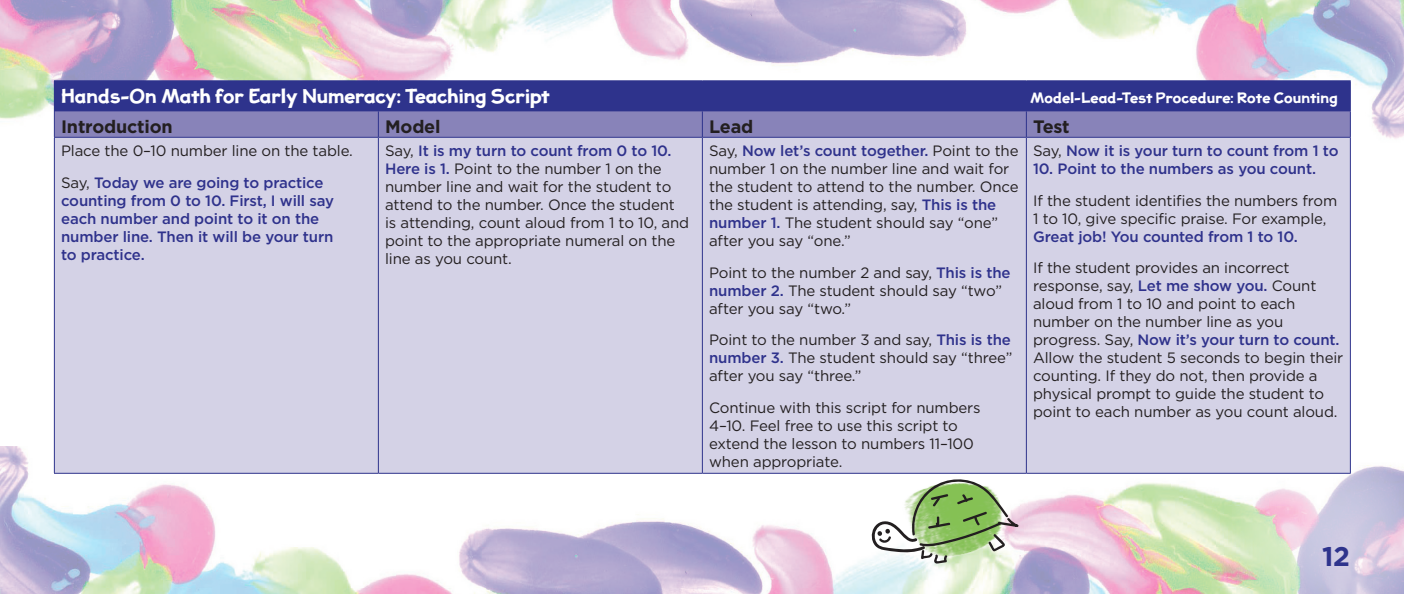
<style>
.page{position:relative;width:1404px;height:594px;background:#fff}
.page>*{position:absolute;margin:0;border:0;box-sizing:border-box;transform-origin:0 0}
.t1{font:700 27px "Gotham";color:#2e338c}
.HOM_EN_Header{font:700 18px "Jolly Good Proper";color:#fff}
.HOM_EN_body{font:700 18px "Gotham";letter-spacing:-.01em;color:#231f20}
.Teaching_Pamphlet_bo{font:15px/18px "Gotham";letter-spacing:-.01em;color:#231f20}
.Teaching_Pamphlet_bo-2{font:500 15px/18px "Gotham";letter-spacing:-.01em;color:#2f328c}
.HOM_EN_Header-2{font:700 13.5px "Jolly Good Proper";color:#fff}
.s1{font-weight:400;color:#231f20}
.s2{font-weight:500;color:#2f328c}
</style>
<div class="page">
<img style="left:0;top:0;width:1404px;height:182px">
<img style="left:0;top:446px;width:1232px;height:148px">
<svg style="left:1232px;top:465px;width:172px;height:129px;background:#d7d4db"></svg>
<div style="left:54px;top:81px;width:1296px;height:30px;background:#2e338c"></div>
<svg style="left:55px;top:111px;width:1295px;height:26px;background:#8581b7"></svg>
<div style="left:55px;top:138px;width:1295px;height:335px;background:#d4d2e6"></div>
<hr style="left:54px;top:138px;width:1px;height:335px;background:#2e338c">
<hr style="left:378px;top:138px;width:1px;height:335px;background:#2e338c">
<hr style="left:702px;top:138px;width:1px;height:335px;background:#2e338c">
<hr style="left:1026px;top:138px;width:1px;height:335px;background:#2e338c">
<hr style="left:1350px;top:138px;width:1px;height:335px;background:#2e338c">
<hr style="left:54px;top:473px;width:324px;height:1px;background:#2e338c">
<hr style="left:378px;top:473px;width:324px;height:1px;background:#2e338c">
<hr style="left:702px;top:473px;width:324px;height:1px;background:#2e338c">
<hr style="left:1026px;top:473px;width:325px;height:1px;background:#2e338c">
<hr style="left:54px;top:80px;width:324px;height:1px;background:#2e338c">
<hr style="left:378px;top:80px;width:324px;height:1px;background:#2e338c">
<hr style="left:702px;top:80px;width:324px;height:1px;background:#2e338c">
<hr style="left:1026px;top:80px;width:325px;height:1px;background:#2e338c">
<hr style="left:1350px;top:81px;width:1px;height:30px;background:#2e338c">
<svg style="left:54px;top:111px;width:1px;height:26px"></svg>
<svg style="left:378px;top:111px;width:1px;height:26px"></svg>
<svg style="left:702px;top:111px;width:1px;height:26px"></svg>
<svg style="left:1026px;top:111px;width:1px;height:26px"></svg>
<svg style="left:1350px;top:111px;width:1px;height:26px"></svg>
<hr style="left:54px;top:137px;width:324px;height:1px;background:#2e338c">
<hr style="left:378px;top:137px;width:324px;height:1px;background:#2e338c">
<hr style="left:702px;top:137px;width:324px;height:1px;background:#2e338c">
<hr style="left:1026px;top:137px;width:325px;height:1px;background:#2e338c">
<img style="left:895px;top:467px;width:116px;height:102px">
<svg style="left:871px;top:477px;width:148px;height:87px"></svg>
<p class="HOM_EN_Header" style="left:61px;top:87px;width:490px">Hands-On Math for Early Numeracy: Teaching Script</p>
<p class="HOM_EN_Header-2" style="left:1030px;top:91px;width:309px">Model-Lead-Test Procedure: Rote Counting</p>
<p class="HOM_EN_body" style="left:61px;top:114px;width:113px">Introduction</p>
<p class="HOM_EN_body" style="left:385px;top:114px;width:57px">Model</p>
<p class="HOM_EN_body" style="left:709px;top:114px;width:46px">Lead</p>
<p class="HOM_EN_body" style="left:1033px;top:114px;width:38px">Test</p>
<p class="Teaching_Pamphlet_bo" style="left:61px;top:141px;width:293px">Place the 0–10 number line on the table.</p>
<p class="Teaching_Pamphlet_bo-2" style="left:61px;top:173px;width:275px"><span class="s1">Say,</span> Today we are going to practice counting from 0 to 10. First, I will say each number and point to it on the number line. Then it will be your turn to practice.</p>
<p class="Teaching_Pamphlet_bo" style="left:385px;top:141px;width:306px">Say, <span class="s2">It is my turn to count from 0 to 10.<br>Here is 1.</span> Point to the number 1 on the number line and wait for the student to attend to the number. Once the student is attending, count aloud from 1 to 10, and point to the appropriate numeral on the line as you count.</p>
<p class="Teaching_Pamphlet_bo" style="left:709px;top:141px;width:311px">Say, <span class="s2">Now let’s count together.</span> Point to the number 1 on the number line and wait for the student to attend to the number. Once the student is attending, say, <span class="s2">This is the number 1.</span> The student should say “one” after you say “one.”</p>
<p class="Teaching_Pamphlet_bo" style="left:709px;top:263px;width:303px">Point to the number 2 and say, <span class="s2">This is the number 2.</span> The student should say “two” after you say “two.”</p>
<p class="Teaching_Pamphlet_bo" style="left:709px;top:330px;width:305px;text-align:justify">Point to the number 3 and say, <span class="s2">This is the number 3.</span> The student should say “three” after you say “three.”</p>
<p class="Teaching_Pamphlet_bo" style="left:709px;top:398px;width:273px">Continue with this script for numbers<br>4–10. Feel free to use this script to extend the lesson to numbers 11–100 when appropriate.</p>
<p class="Teaching_Pamphlet_bo-2" style="left:1033px;top:142px;width:307px"><span class="s1">Say,</span> Now it is your turn to count from 1 to</p>
<p class="Teaching_Pamphlet_bo-2" style="left:1033px;top:160px;width:285px">10. Point to the numbers as you count.</p>
<p class="Teaching_Pamphlet_bo" style="left:1033px;top:191px;width:306px">If the student identifies the numbers from<br>1 to 10, give specific praise. For example,<br><span class="s2">Great job! You counted from 1 to 10.</span></p>
<p class="Teaching_Pamphlet_bo" style="left:1033px;top:258px;width:312px">If the student provides an incorrect response, say, <span class="s2">Let me show you.</span> Count aloud from 1 to 10 and point to each number on the number line as you progress. Say, <span class="s2">Now it’s your turn to count.<br></span>Allow the student 5 seconds to begin their counting. If they do not, then provide a physical prompt to guide the student to point to each number as you count aloud.</p>
<h1 class="t1" style="left:1322px;top:539px;width:29px">12</h1>
</div>
